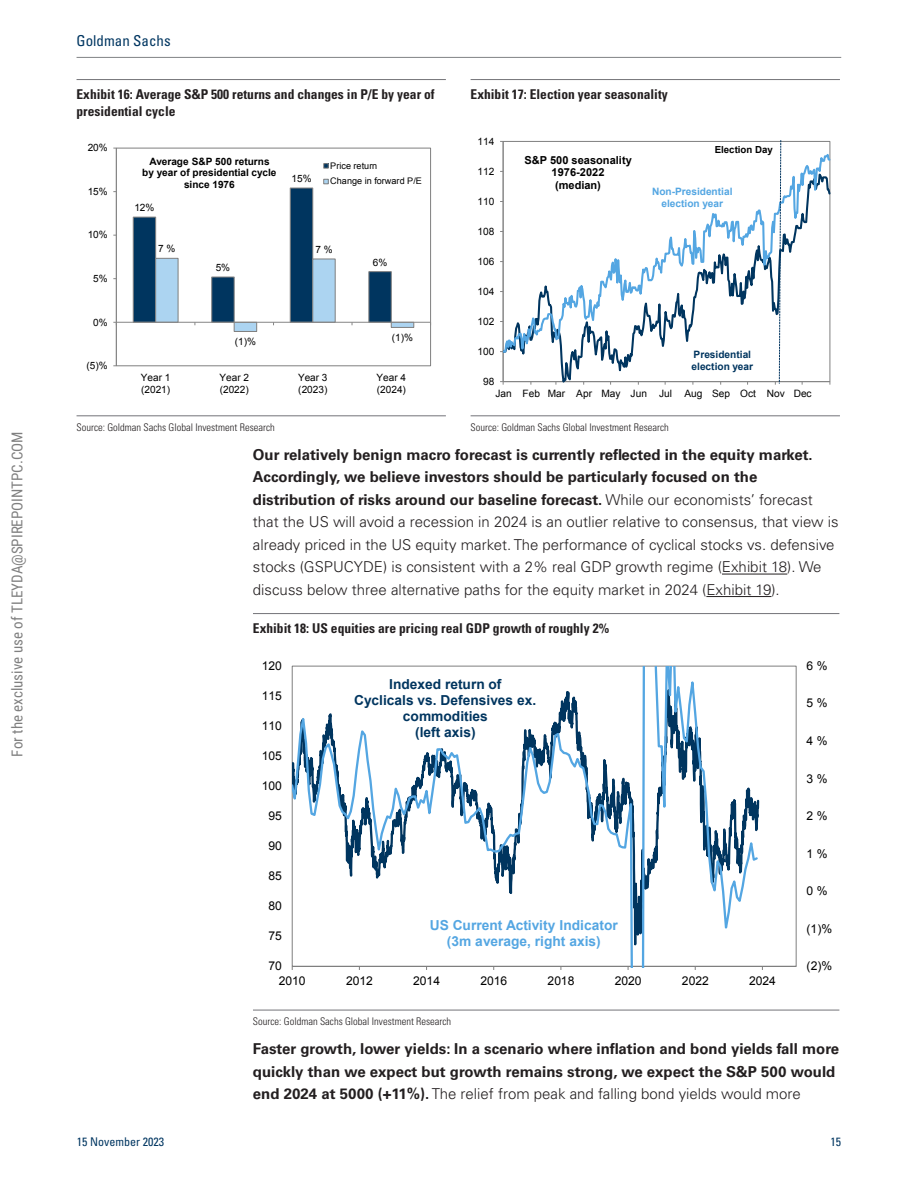
<style>
.page{position:relative;width:918px;height:1188px;background:#fff}
.page>*{position:absolute;margin:0;border:0;box-sizing:border-box;transform-origin:0 0}
.t1{font:300 15px/22.5px "Univers LT Std";color:#231f20}
.t2{font:700 15px/22.5px "Univers LT Std";color:#231f20}
.t3{font:15px "Roboto Condensed";color:#808080}
.t4{font:condensed 15px "Univers LT Std";color:#003661}
.t5{font:700 13.8px/15.9px "Arial";color:#00355f;text-align:center}
.t6{font:700 13.8px/15.9px "Arial";color:#54a6e2;text-align:center}
.t7{font:700 condensed 13.5px/16.5px "Univers LT Std";color:#231f20}
.t8{font:12.15px "Arial";color:#000}
.t9{font:condensed 12px "Univers LT Std";color:#003661}
.t10{font:700 11.1px/12.6px "Arial";color:#000;text-align:center}
.t11{font:300 condensed 10.5px "Univers LT Std";color:#231f20}
.t12{font:10.2px "Arial";color:#000}
.t13{font:700 10.2px/11.6px "Arial";color:#54a6e2;text-align:center}
.t14{font:700 10.2px/11.6px "Arial";color:#00355f}
.t15{font:10.05px/11.6px "Arial";color:#000}
.t16{font:700 10.05px/11.6px "Arial";color:#000;text-align:center}
.t17{font:700 9.75px "Arial";color:#000}
.t18{font:9.15px/15.6px "Arial";color:#000}
.s1{font-weight:700}
.s2{font-weight:300}
</style>
<div class="page">
<hr style="left:722px;top:574px;width:65px;height:1px;background:#231f20">
<hr style="left:706px;top:596px;width:65px;height:1px;background:#231f20">
<hr style="left:77px;top:79px;width:369px;height:1px;background:#737378">
<hr style="left:471px;top:79px;width:369px;height:1px;background:#737378">
<div style="left:116px;top:148px;width:315px;height:218px;border:1px solid #7f7f7f"></div>
<hr style="left:116px;top:148px;width:1px;height:218px;background:#868686">
<hr style="left:116px;top:322px;width:315px;height:1px;background:#868686">
<svg style="left:323px;top:163px;width:6px;height:6px"></svg>
<svg style="left:133px;top:179px;width:281px;height:153px"></svg>
<hr style="left:503px;top:141px;width:1px;height:241px;background:#868686">
<svg style="left:503px;top:368px;width:328px;height:14px"></svg>
<svg style="left:503px;top:144px;width:328px;height:224px"></svg>
<svg style="left:775px;top:140px;width:6px;height:245px"></svg>
<hr style="left:77px;top:416px;width:369px;height:1px;background:#737378">
<hr style="left:471px;top:416px;width:369px;height:1px;background:#737378">
<hr style="left:253px;top:613px;width:586px;height:1px;background:#737378">
<svg style="left:291px;top:665px;width:506px;height:305px"></svg>
<svg style="left:292px;top:666px;width:468px;height:301px"></svg>
<hr style="left:253px;top:1010px;width:586px;height:1px;background:#737378">
<hr style="left:77px;top:57px;width:764px;height:1px;background:#808285">
<p class="t3" style="left:11px;top:757px;width:327px;rotate:-90deg">For the exclusive use of TLEYDA@SPIREPOINTPC.COM</p>
<p class="t4" style="left:77px;top:35px;width:96px">Goldman Sachs</p>
<p class="t7" style="left:77px;top:88px;width:360px">Exhibit 16: Average S&amp;P 500 returns and changes in P/E by year of presidential cycle</p>
<p class="t7" style="left:471px;top:88px;width:199px">Exhibit 17: Election year seasonality</p>
<p class="t15" style="left:88px;top:142px;width:22px">20%</p>
<p class="t15" style="left:88px;top:186px;width:22px">15%</p>
<p class="t15" style="left:88px;top:229px;width:22px">10%</p>
<p class="t15" style="left:93px;top:273px;width:16px">5%</p>
<p class="t15" style="left:93px;top:316px;width:16px">0%</p>
<p class="t15" style="left:87px;top:360px;width:23px">(5)%</p>
<p class="t16" style="left:142px;top:156px;width:136px">Average S&amp;P 500 returns by year of presidential cycle since 1976</p>
<p class="t15" style="left:292px;top:173px;width:22px">15%</p>
<p class="t18" style="left:330px;top:158px;width:93px">Price return<br>Change in forward P/E</p>
<p class="t15" style="left:134px;top:202px;width:22px">12%</p>
<p class="t15" style="left:158px;top:243px;width:19px">7 %</p>
<p class="t15" style="left:315px;top:244px;width:19px">7 %</p>
<p class="t15" style="left:216px;top:262px;width:16px">5%</p>
<p class="t15" style="left:373px;top:256px;width:16px">6%</p>
<p class="t15" style="left:235px;top:336px;width:23px">(1)%</p>
<p class="t15" style="left:392px;top:332px;width:23px">(1)%</p>
<p class="t15" style="left:141px;top:372px;width:31px">Year 1 (2021)</p>
<p class="t15" style="left:219px;top:372px;width:31px">Year 2 (2022)</p>
<p class="t15" style="left:298px;top:372px;width:31px">Year 3 (2023)</p>
<p class="t15" style="left:377px;top:372px;width:31px">Year 4 (2024)</p>
<p class="t12" style="left:478px;top:135px;width:18px">114</p>
<p class="t12" style="left:478px;top:165px;width:18px">112</p>
<p class="t12" style="left:478px;top:195px;width:18px">110</p>
<p class="t12" style="left:478px;top:226px;width:18px">108</p>
<p class="t12" style="left:478px;top:256px;width:18px">106</p>
<p class="t12" style="left:478px;top:286px;width:18px">104</p>
<p class="t12" style="left:478px;top:316px;width:18px">102</p>
<p class="t12" style="left:478px;top:346px;width:18px">100</p>
<p class="t12" style="left:483px;top:376px;width:13px">98</p>
<p class="t10" style="left:524px;top:154px;width:109px">S&amp;P 500 seasonality<br>1976-2022<br>(median)</p>
<p class="t17" style="left:715px;top:144px;width:60px">Election Day</p>
<p class="t13" style="left:652px;top:186px;width:82px">Non-Presidential election year</p>
<p class="t14" style="left:692px;top:349px;width:63px">Presidential election year</p>
<p class="t12" style="left:495px;top:388px;width:318px">Jan Feb Mar Apr May Jun Jul Aug Sep Oct Nov Dec</p>
<p class="t11" style="left:77px;top:423px;width:200px">Source: Goldman Sachs Global Investment Research</p>
<p class="t11" style="left:471px;top:423px;width:200px">Source: Goldman Sachs Global Investment Research</p>
<p class="t1" style="left:253px;top:445px;width:587px"><span class="s1">Our relatively benign macro forecast is currently reflected in the equity market.<br>Accordingly, we believe investors should be particularly focused on the distribution of risks around our baseline forecast.</span> While our economists’ forecast that the US will avoid a recession in 2024 is an outlier relative to consensus, that view is already priced in the US equity market. The performance of cyclical stocks vs. defensive stocks (GSPUCYDE) is consistent with a 2% real GDP growth regime (Exhibit 18). We discuss below three alternative paths for the equity market in 2024 (Exhibit 19).</p>
<p class="t7" style="left:253px;top:622px;width:358px">Exhibit 18: US equities are pricing real GDP growth of roughly 2%</p>
<p class="t8" style="left:262px;top:659px;width:22px">120</p>
<p class="t8" style="left:262px;top:689px;width:22px">115</p>
<p class="t8" style="left:262px;top:719px;width:22px">110</p>
<p class="t8" style="left:262px;top:749px;width:22px">105</p>
<p class="t8" style="left:262px;top:779px;width:22px">100</p>
<p class="t8" style="left:268px;top:809px;width:15px">95</p>
<p class="t8" style="left:268px;top:839px;width:15px">90</p>
<p class="t8" style="left:268px;top:869px;width:15px">85</p>
<p class="t8" style="left:268px;top:899px;width:15px">80</p>
<p class="t8" style="left:268px;top:929px;width:15px">75</p>
<p class="t8" style="left:268px;top:959px;width:15px">70</p>
<p class="t5" style="left:354px;top:676px;width:183px">Indexed return of<br>Cyclicals vs. Defensives ex. commodities<br>(left axis)</p>
<p class="t6" style="left:430px;top:917px;width:190px">US Current Activity Indicator (3m average, right axis)</p>
<p class="t8" style="left:279px;top:974px;width:28px">2010</p>
<p class="t8" style="left:346px;top:974px;width:28px">2012</p>
<p class="t8" style="left:413px;top:974px;width:28px">2014</p>
<p class="t8" style="left:480px;top:974px;width:28px">2016</p>
<p class="t8" style="left:548px;top:974px;width:28px">2018</p>
<p class="t8" style="left:615px;top:974px;width:28px">2020</p>
<p class="t8" style="left:682px;top:974px;width:28px">2022</p>
<p class="t8" style="left:749px;top:974px;width:28px">2024</p>
<p class="t11" style="left:253px;top:1018px;width:200px">Source: Goldman Sachs Global Investment Research</p>
<p class="t8" style="left:807px;top:659px;width:22px">6 %</p>
<p class="t8" style="left:807px;top:696px;width:22px">5 %</p>
<p class="t8" style="left:807px;top:734px;width:22px">4 %</p>
<p class="t8" style="left:807px;top:772px;width:22px">3 %</p>
<p class="t8" style="left:807px;top:809px;width:22px">2 %</p>
<p class="t8" style="left:807px;top:847px;width:22px">1 %</p>
<p class="t8" style="left:807px;top:884px;width:22px">0 %</p>
<p class="t8" style="left:807px;top:922px;width:27px">(1)%</p>
<p class="t8" style="left:807px;top:959px;width:27px">(2)%</p>
<p class="t2" style="left:253px;top:1039px;width:588px">Faster growth, lower yields: In a scenario where inflation and bond yields fall more quickly than we expect but growth remains strong, we expect the S&amp;P 500 would end 2024 at 5000 (+11%). <span class="s2">The relief from peak and falling bond yields would more</span></p>
<p class="t9" style="left:77px;top:1137px;width:89px">15 November 2023</p>
<p class="t9" style="left:831px;top:1137px;width:12px">15</p>
</div>
